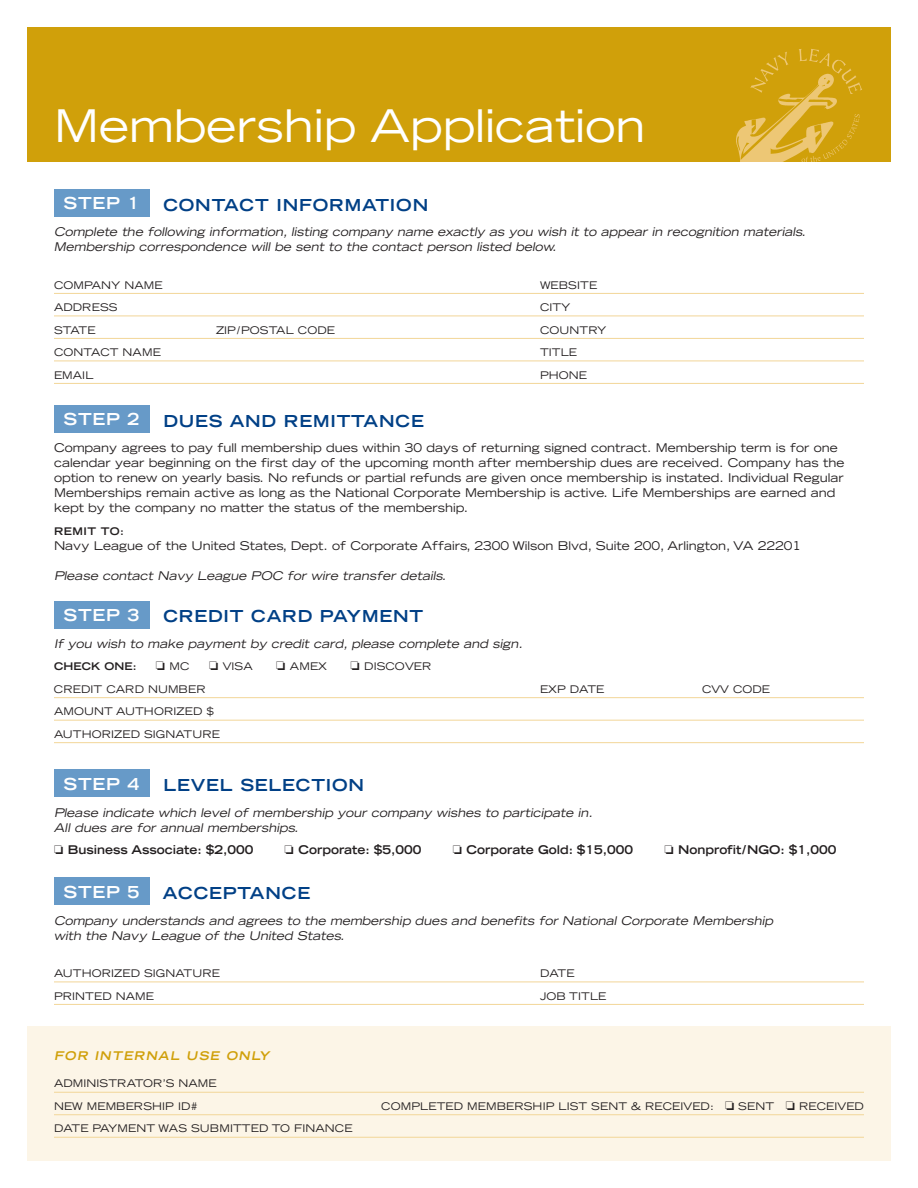
<style>
.page{position:relative;width:918px;height:1188px;background:#fff}
.page>*{position:absolute;margin:0;border:0;box-sizing:border-box;transform-origin:0 0}
.t1{font:expanded 45px "Trade Gothic LH";color:#fff}
.t2{font:700 expanded 16.5px "Trade Gothic LH";letter-spacing:.05em;color:#014086}
.t3{font:700 expanded 16.5px "Trade Gothic LH";letter-spacing:.05em;color:#fff}
.t4{font:expanded 12px/15px "Trade Gothic LH";color:#231f20}
.t5{font:italic expanded 12px/15px "Trade Gothic LH";color:#231f20}
.t6{font:700 expanded 12px "Trade Gothic LH";color:#231f20}
.t7{font:italic 700 expanded 12px "Trade Gothic LH";color:#d0a00a}
.t8{font:expanded 10.5px "Trade Gothic LH";letter-spacing:.01em;color:#231f20}
.t9{font:700 expanded 10.5px "Trade Gothic LH";letter-spacing:.01em;color:#231f20}
</style>
<div class="page">
<div style="left:27px;top:27px;width:864px;height:135px;background:#d0a00a"></div>
<img style="left:736px;top:49px;width:126px;height:113px">
<hr style="left:54px;top:293px;width:810px;height:1px;background:#f2d698">
<hr style="left:54px;top:316px;width:810px;height:1px;background:#f2d698">
<hr style="left:54px;top:338px;width:810px;height:1px;background:#f2d698">
<hr style="left:54px;top:361px;width:810px;height:1px;background:#f2d698">
<hr style="left:54px;top:383px;width:810px;height:1px;background:#f2d698">
<div style="left:54px;top:189px;width:95px;height:28px;background:#679ac8"></div>
<div style="left:54px;top:405px;width:95px;height:28px;background:#679ac8"></div>
<hr style="left:54px;top:697px;width:810px;height:1px;background:#f2d698">
<hr style="left:54px;top:720px;width:810px;height:1px;background:#f2d698">
<hr style="left:54px;top:742px;width:810px;height:1px;background:#f2d698">
<div style="left:54px;top:601px;width:95px;height:27px;background:#679ac8"></div>
<div style="left:54px;top:770px;width:95px;height:27px;background:#679ac8"></div>
<hr style="left:54px;top:982px;width:810px;height:1px;background:#f2d698">
<hr style="left:54px;top:1004px;width:810px;height:1px;background:#f2d698">
<div style="left:54px;top:878px;width:95px;height:27px;background:#679ac8"></div>
<div style="left:27px;top:1026px;width:864px;height:135px;background:#fcf5e7"></div>
<hr style="left:54px;top:1092px;width:810px;height:1px;background:#f2d698">
<hr style="left:54px;top:1114px;width:810px;height:1px;background:#f2d698">
<hr style="left:54px;top:1137px;width:810px;height:1px;background:#f2d698">
<h1 class="t1" style="left:54px;top:96px;width:593px">Membership Application</h1>
<h2 class="t3" style="left:63px;top:193px;width:78px">STEP 1</h2>
<h2 class="t2" style="left:163px;top:194px;width:266px">CONTACT INFORMATION</h2>
<p class="t5" style="left:54px;top:224px;width:756px">Complete the following information, listing company name exactly as you wish it to appear in recognition materials.<br>Membership correspondence will be sent to the contact person listed below.</p>
<p class="t8" style="left:54px;top:278px;width:20px">Company</p>
<p class="t8" style="left:125px;top:278px;width:28px">Name</p>
<p class="t8" style="left:540px;top:278px;width:19px">Website</p>
<p class="t8" style="left:54px;top:300px;width:30px">Address</p>
<p class="t8" style="left:540px;top:300px;width:18px">City</p>
<p class="t8" style="left:54px;top:323px;width:17px">State</p>
<p class="t8" style="left:216px;top:323px;width:44px">Zip/Postal</p>
<p class="t8" style="left:298px;top:323px;width:18px">Code</p>
<p class="t8" style="left:540px;top:323px;width:19px">Country</p>
<p class="t8" style="left:54px;top:345px;width:20px">Contact</p>
<p class="t8" style="left:123px;top:345px;width:28px">Name</p>
<p class="t8" style="left:540px;top:345px;width:17px">Title</p>
<p class="t8" style="left:54px;top:368px;width:17px">Email</p>
<p class="t8" style="left:540px;top:368px;width:20px">Phone</p>
<h2 class="t3" style="left:63px;top:409px;width:78px">STEP 2</h2>
<h2 class="t2" style="left:163px;top:410px;width:262px">DUES AND REMITTANCE</h2>
<p class="t4" style="left:54px;top:440px;width:792px">Company agrees to pay full membership dues within 30 days of returning signed contract. Membership term is for one calendar year beginning on the first day of the upcoming month after membership dues are received. Company has the option to renew on yearly basis. No refunds or partial refunds are given once membership is instated. Individual Regular Memberships remain active as long as the National Corporate Membership is active. Life Memberships are earned and kept by the company no matter the status of the membership.</p>
<p class="t9" style="left:54px;top:524px;width:19px">Remit</p>
<p class="t9" style="left:101px;top:524px;width:25px">to :</p>
<p class="t4" style="left:54px;top:537px;width:749px">Navy League of the United States, Dept. of Corporate Affairs, 2300 Wilson Blvd, Suite 200, Arlington, VA 22201</p>
<p class="t5" style="left:54px;top:567px;width:396px">Please contact Navy League POC for wire transfer details.</p>
<h2 class="t3" style="left:63px;top:604px;width:78px">STEP 3</h2>
<h2 class="t2" style="left:163px;top:606px;width:15px">credit</h2>
<h2 class="t2" style="left:251px;top:606px;width:16px">card</h2>
<h2 class="t2" style="left:320px;top:606px;width:105px">PAYMENT</h2>
<p class="t5" style="left:54px;top:636px;width:473px">If you wish to make payment by credit card, please complete and sign.</p>
<p class="t9" style="left:54px;top:660px;width:84px">CHECK ONE:</p>
<p class="t8" style="left:156px;top:660px;width:35px">□ MC</p>
<p class="t8" style="left:209px;top:660px;width:31px">□ Visa</p>
<p class="t8" style="left:276px;top:660px;width:52px">□ AMEX</p>
<p class="t8" style="left:351px;top:660px;width:33px">□ Discover</p>
<p class="t8" style="left:54px;top:682px;width:18px">Credit</p>
<p class="t8" style="left:106px;top:682px;width:20px">Card</p>
<p class="t8" style="left:148px;top:682px;width:20px">Number</p>
<p class="t8" style="left:540px;top:682px;width:54px">Exp Date</p>
<p class="t8" style="left:702px;top:682px;width:51px">CVV Code</p>
<p class="t8" style="left:54px;top:705px;width:21px">Amount</p>
<p class="t8" style="left:116px;top:705px;width:19px">Authorized</p>
<p class="t8" style="left:206px;top:705px;width:9px">$</p>
<p class="t8" style="left:54px;top:727px;width:19px">Authorized</p>
<p class="t8" style="left:144px;top:727px;width:19px">Signature</p>
<h2 class="t3" style="left:63px;top:773px;width:78px">STEP 4</h2>
<h2 class="t2" style="left:163px;top:774px;width:202px">LEVEL SELECTION</h2>
<p class="t5" style="left:54px;top:804px;width:543px">Please indicate which level of membership your company wishes to participate in.<br>All dues are for annual memberships.</p>
<p class="t6" style="left:54px;top:842px;width:201px">□ Business Associate: $2,000</p>
<p class="t6" style="left:285px;top:842px;width:138px">□ Corporate: $5,000</p>
<p class="t6" style="left:453px;top:842px;width:182px">□ Corporate Gold: $15,000</p>
<p class="t6" style="left:664px;top:842px;width:173px">□ Nonprofit/NGO: $1,000</p>
<h2 class="t3" style="left:63px;top:881px;width:78px">STEP 5</h2>
<h2 class="t2" style="left:163px;top:882px;width:149px">ACCEPTANCE</h2>
<p class="t5" style="left:54px;top:912px;width:723px">Company understands and agrees to the membership dues and benefits for National Corporate Membership with the Navy League of the United States.</p>
<p class="t8" style="left:54px;top:966px;width:19px">Authorized</p>
<p class="t8" style="left:144px;top:966px;width:18px">Signature</p>
<p class="t8" style="left:540px;top:966px;width:17px">Date</p>
<p class="t8" style="left:54px;top:989px;width:18px">Printed</p>
<p class="t8" style="left:116px;top:989px;width:17px">Name</p>
<p class="t8" style="left:540px;top:989px;width:17px">Job</p>
<p class="t8" style="left:569px;top:989px;width:16px">Title</p>
<p class="t7" style="left:54px;top:1048px;width:24px">FOR</p>
<p class="t7" style="left:94px;top:1048px;width:12px">INTERNAL</p>
<p class="t7" style="left:186px;top:1048px;width:13px">USE</p>
<p class="t7" style="left:226px;top:1048px;width:13px">ONL</p>
<p class="t7" style="left:259px;top:1048px;width:15px">Y</p>
<p class="t8" style="left:54px;top:1077px;width:19px">Administrator</p>
<p class="t8" style="left:163px;top:1077px;width:37px">’s Name</p>
<p class="t8" style="left:54px;top:1099px;width:20px">New</p>
<p class="t8" style="left:87px;top:1099px;width:20px">Membership</p>
<p class="t8" style="left:178px;top:1099px;width:22px">ID#</p>
<p class="t8" style="left:381px;top:1099px;width:20px">Completed</p>
<p class="t8" style="left:467px;top:1099px;width:20px">Membership</p>
<p class="t8" style="left:558px;top:1099px;width:16px">List</p>
<p class="t8" style="left:591px;top:1099px;width:19px">Sent</p>
<p class="t8" style="left:631px;top:1099px;width:33px">&amp; Received</p>
<p class="t8" style="left:710px;top:1099px;width:38px">: □ sent</p>
<p class="t8" style="left:786px;top:1099px;width:23px">□ received</p>
<p class="t8" style="left:54px;top:1122px;width:19px">Date</p>
<p class="t8" style="left:93px;top:1122px;width:10px">payment</p>
<p class="t8" style="left:159px;top:1122px;width:11px">was</p>
<p class="t8" style="left:191px;top:1122px;width:10px">submitted</p>
<p class="t8" style="left:272px;top:1122px;width:10px">to</p>
<p class="t8" style="left:294px;top:1122px;width:10px">finance</p>
</div>
